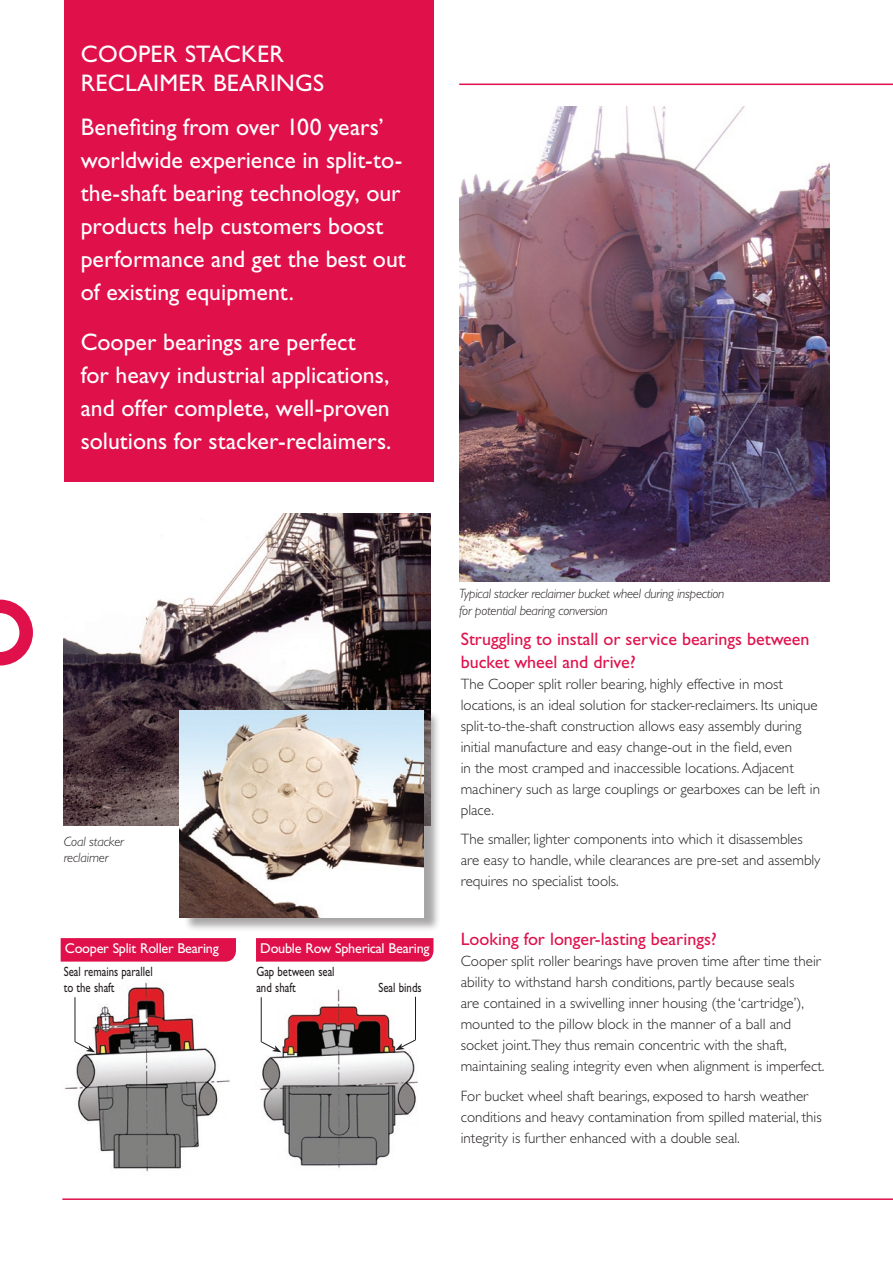
<style>
.page{position:relative;width:893px;height:1263px;background:#fff}
.page>*{position:absolute;margin:0;border:0;box-sizing:border-box;transform-origin:0 0}
.t1{font:24px/33px "Gill Sans";color:#fff}
.t2{font:18px/22.5px "Gill Sans";color:#e0104b}
.t3{font:300 15px/21px "Gill Sans";color:#231f20}
.t4{font:14.25px "Gill Sans";letter-spacing:-.02em;color:#fff}
.t5{font:italic 300 13.5px/16.5px "Gill Sans";letter-spacing:-.02em;color:#231f20}
.t6{font:13.5px/16.2px "Gill Sans";color:#231f20;scale:.8 1}
</style>
<div class="page">
<svg style="left:0;top:600px;width:33px;height:65px"></svg>
<hr style="left:459px;top:84px;width:434px;height:1px;background:#e0104b">
<hr style="left:62px;top:1198px;width:831px;height:2px;background:#e0104b">
<div style="left:64px;top:0;width:370px;height:482px;background:#e0104b"></div>
<img style="left:64px;top:982px;width:166px;height:190px">
<img style="left:64px;top:514px;width:367px;height:311px">
<div style="left:183px;top:710px;width:264px;height:228px;background:#231f20;opacity:.4"></div>
<img style="left:180px;top:710px;width:243px;height:208px">
<img style="left:459px;top:106px;width:370px;height:475px">
<img style="left:260px;top:989px;width:158px;height:179px">
<hr style="left:75px;top:997px;width:1px;height:45px;background:#231f20">
<svg style="left:75px;top:1041px;width:20px;height:11px"></svg>
<hr style="left:261px;top:997px;width:1px;height:45px;background:#231f20">
<svg style="left:261px;top:1041px;width:20px;height:11px"></svg>
<hr style="left:415px;top:997px;width:1px;height:43px;background:#231f20">
<svg style="left:395px;top:1039px;width:21px;height:11px"></svg>
<div style="left:61px;top:938px;width:175px;height:23px;background:#e0104b"></div>
<div style="left:256px;top:938px;width:177px;height:23px;background:#e0104b"></div>
<h1 class="t1" style="left:81px;top:40px;width:229px;line-height:28.5px">Cooper Stacker rec laimer bearings</h1>
<h1 class="t1" style="left:81px;top:110px;width:327px">Benefiting from over 100 years’ worldwide experience in split-to&shy;the-shaft bearing technology, our products help customers boost performance and get the best out of existing equipment.</h1>
<h1 class="t1" style="left:81px;top:326px;width:312px">Cooper bearings are perfect<br>for heavy industrial applications, and offer complete, well-proven solutions for stacker-reclaimers.</h1>
<p class="t5" style="left:64px;top:833px;width:62px">Coal stacker reclaimer</p>
<p class="t4" style="left:65px;top:940px;width:155px">Cooper Split Roller Bearing</p>
<p class="t4" style="left:260px;top:940px;width:171px">Double Row Spherical Bearing</p>
<p class="t6" style="left:64px;top:963px;width:113px">Seal remains parallel to the shaft</p>
<p class="t6" style="left:256px;top:963px;width:99px">Gap between seal and shaft</p>
<p class="t6" style="left:378px;top:979px;width:56px">Seal binds</p>
<p class="t5" style="left:459px;top:585px;width:267px">Typical stacker reclaimer bucket wheel during inspection for potential bearing conversion</p>
<p class="t2" style="left:461px;top:628px;width:350px">Struggling to install or service bearings between bucket wheel and drive?</p>
<p class="t3" style="left:461px;top:673px;width:361px">The Cooper split roller bearing, highly effective in most locations, is an ideal solution for stacker-reclaimers. Its unique split-to-the-shaft construction allows easy assembly during initial manufacture and easy change-out in the field, even<br>in the most cramped and inaccessible locations. Adjacent machinery such as large couplings or gearboxes can be left in place.</p>
<p class="t3" style="left:461px;top:829px;width:361px">The smaller, lighter components into which it disassembles are easy to handle, while clearances are pre-set and assembly requires no specialist tools.</p>
<p class="t2" style="left:461px;top:928px;width:258px">Looking for longer-lasting bearings?</p>
<p class="t3" style="left:461px;top:951px;width:365px">Cooper split roller bearings have proven time after time their ability to withstand harsh conditions, partly because seals<br>are contained in a swivelling inner housing (the ‘cartridge’), mounted to the pillow block in the manner of a ball and socket joint.They thus remain concentric with the shaft, maintaining sealing integrity even when alignment is imperfect.</p>
<p class="t3" style="left:461px;top:1085px;width:362px">For bucket wheel shaft bearings, exposed to harsh weather conditions and heavy contamination from spilled material, this integrity is further enhanced with a double seal.</p>
</div>
